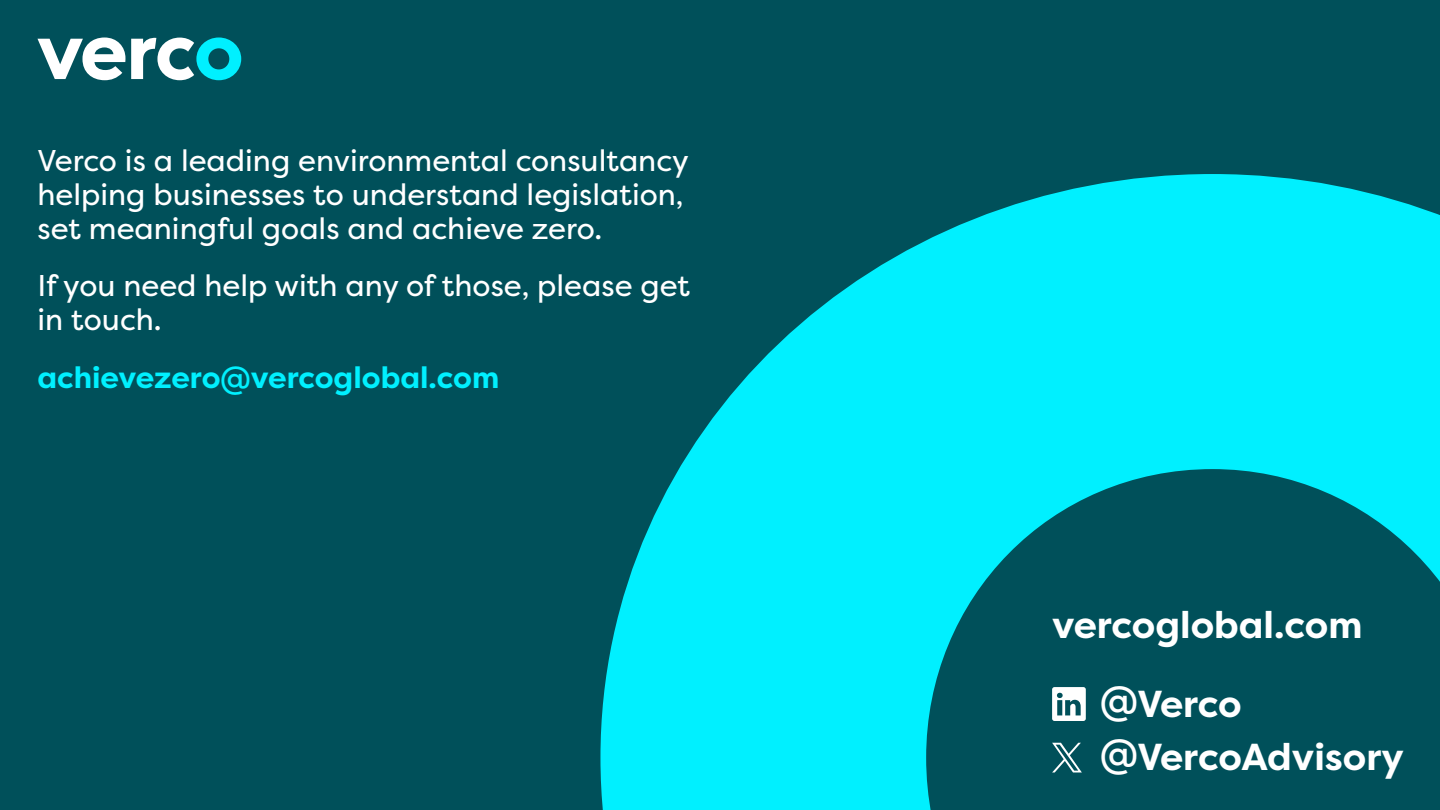
<style>
.page{position:relative;width:1440px;height:810px;background:#00505a}
.page>*{position:absolute;margin:0;border:0;box-sizing:border-box;transform-origin:0 0}
.t1{font:700 37.5px/79.9px "Filson Pro";color:#fff}
.t2{font:30px/33.8px "Filson Pro";color:#fff}
.t3{font:700 30px "Filson Pro";color:#00f0ff}
</style>
<div class="page">
<svg style="left:38px;top:37px;width:87px;height:43px"></svg>
<svg style="left:131px;top:37px;width:110px;height:43px"></svg>
<svg style="left:600px;top:174px;width:840px;height:636px;fill:#00f0ff"></svg>
<p class="t2" style="left:38px;top:143px;width:653px">Verco is a leading environmental consultancy helping businesses to understand legislation, set meaningful goals and achieve zero.</p>
<p class="t2" style="left:38px;top:268px;width:654px">If you need help with any of those, please get in touch.</p>
<p class="t3" style="left:38px;top:358px;width:463px">achievezero@vercoglobal.com</p>
<p class="t1" style="left:1100px;top:585px;width:264px;text-indent:-48px">vercoglobal.com @Verco</p>
<p class="t1" style="left:1100px;top:718px;width:305px">@VercoAdvisory</p>
</div>
